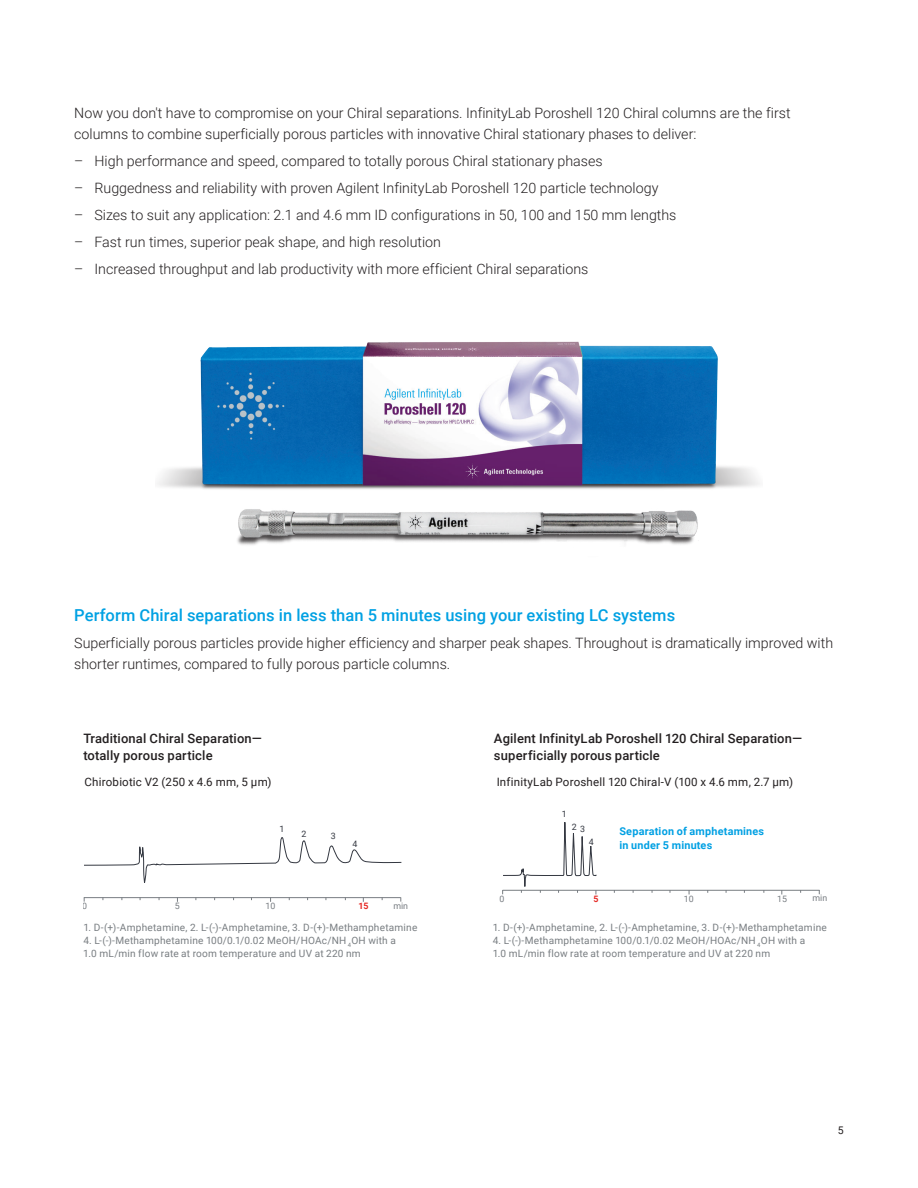
<style>
.page{position:relative;width:918px;height:1188px;background:#fff}
.page>*{position:absolute;margin:0;border:0;box-sizing:border-box;transform-origin:0 0}
.BROCHURE_subhead_blu{font:500 16.5px "Roboto";letter-spacing:.005em;color:#00a1e3}
.BROCHURE_text_black{font:300 14.25px/21px "Roboto";color:#231f20}
.t1{font:500 13.05px/17.2px "Roboto";letter-spacing:.01em;color:#231f20}
.t2{font:11.55px "Roboto";letter-spacing:.015em;color:#231f20}
.t3{font:700 10.8px/14.4px "Roboto";letter-spacing:.02em;color:#00a0e3}
.t4{font:10.5px "Roboto";color:#231f20}
.t5{font:10.05px/13px "Roboto";letter-spacing:.02em;color:#797e82}
.t6{font:8.85px "Roboto";color:#787d82}
.t7{font:8.85px "Roboto";color:#343841}
.t8{font:700 8.85px "Roboto";color:#e52723}
</style>
<div class="page">
<img style="left:157px;top:341px;width:603px;height:204px">
<hr style="left:503px;top:890px;width:317px;height:1px;background:#787d82">
<svg style="left:502px;top:822px;width:95px;height:73px"></svg>
<svg style="left:84px;top:837px;width:318px;height:46px"></svg>
<hr style="left:84px;top:897px;width:317px;height:1px;background:#787d82">
<p class="BROCHURE_text_black" style="left:74px;top:102px;width:718px">Now you don't have to compromise on your Chiral separations. InfinityLab Poroshell 120 Chiral columns are the first columns to combine superficially porous particles with innovative Chiral stationary phases to deliver:</p>
<p class="BROCHURE_text_black" style="left:74px;top:150px;width:530px">– High performance and speed, compared to totally porous Chiral stationary phases</p>
<p class="BROCHURE_text_black" style="left:74px;top:177px;width:586px">– Ruggedness and reliability with proven Agilent InfinityLab Poroshell 120 particle technology</p>
<p class="BROCHURE_text_black" style="left:74px;top:204px;width:604px">– Sizes to suit any application: 2.1 and 4.6 mm ID configurations in 50, 100 and 150 mm lengths</p>
<p class="BROCHURE_text_black" style="left:74px;top:231px;width:368px">– Fast run times, superior peak shape, and high resolution</p>
<p class="BROCHURE_text_black" style="left:74px;top:258px;width:516px">– Increased throughput and lab productivity with more efficient Chiral separations</p>
<p class="BROCHURE_subhead_blu" style="left:74px;top:604px;width:602px">Perform Chiral separations in less than 5 minutes using your existing LC systems</p>
<p class="BROCHURE_text_black" style="left:74px;top:632px;width:760px">Superficially porous particles provide higher efficiency and sharper peak shapes. Throughout is dramatically improved with shorter runtimes, compared to fully porous particle columns.</p>
<p class="t1" style="left:494px;top:729px;width:310px">Agilent InfinityLab Poroshell 120 Chiral Separation— superficially porous particle</p>
<p class="t1" style="left:83px;top:729px;width:180px">Traditional Chiral Separation— totally porous particle</p>
<p class="t2" style="left:85px;top:774px;width:189px">Chirobiotic V2 (250 x 4.6 mm, 5 µm)</p>
<p class="t2" style="left:497px;top:774px;width:298px">InfinityLab Poroshell 120 Chiral-V (100 x 4.6 mm, 2.7 µm)</p>
<p class="t7" style="left:562px;top:807px;width:6px">1</p>
<p class="t7" style="left:279px;top:823px;width:6px">1</p>
<p class="t7" style="left:302px;top:827px;width:6px">2</p>
<p class="t7" style="left:331px;top:830px;width:6px">3</p>
<p class="t7" style="left:353px;top:837px;width:6px">4</p>
<p class="t7" style="left:572px;top:821px;width:15px">2 3</p>
<p class="t7" style="left:589px;top:835px;width:6px">4</p>
<p class="t3" style="left:619px;top:823px;width:146px">Separation of amphetamines in under 5 minutes</p>
<p class="t6" style="left:82px;top:900px;width:6px">0</p>
<p class="t6" style="left:175px;top:900px;width:6px">5</p>
<p class="t6" style="left:265px;top:900px;width:11px">10</p>
<p class="t8" style="left:359px;top:900px;width:12px">15</p>
<p class="t6" style="left:393px;top:900px;width:16px">min</p>
<p class="t6" style="left:500px;top:892px;width:6px">0</p>
<p class="t8" style="left:593px;top:892px;width:7px">5</p>
<p class="t6" style="left:684px;top:892px;width:11px">10</p>
<p class="t6" style="left:777px;top:892px;width:11px">15</p>
<p class="t6" style="left:813px;top:892px;width:16px">min</p>
<p class="t5" style="left:83px;top:921px;width:336px">1. D-(+)-Amphetamine, 2. L-(-)-Amphetamine, 3. D-(+)-Methamphetamine</p>
<p class="t5" style="left:83px;top:934px;width:314px">4. L-(-)-Methamphetamine 100/0.1/0.02 MeOH/HOAc/NH <sub>4</sub>OH with a<br>1.0 mL/min flow rate at room temperature and UV at 220 nm</p>
<p class="t5" style="left:493px;top:921px;width:336px">1. D-(+)-Amphetamine, 2. L-(-)-Amphetamine, 3. D-(+)-Methamphetamine</p>
<p class="t5" style="left:493px;top:934px;width:314px">4. L-(-)-Methamphetamine 100/0.1/0.02 MeOH/HOAc/NH <sub>4</sub>OH with a<br>1.0 mL/min flow rate at room temperature and UV at 220 nm</p>
<p class="t4" style="left:838px;top:1123px;width:7px">5</p>
</div>
